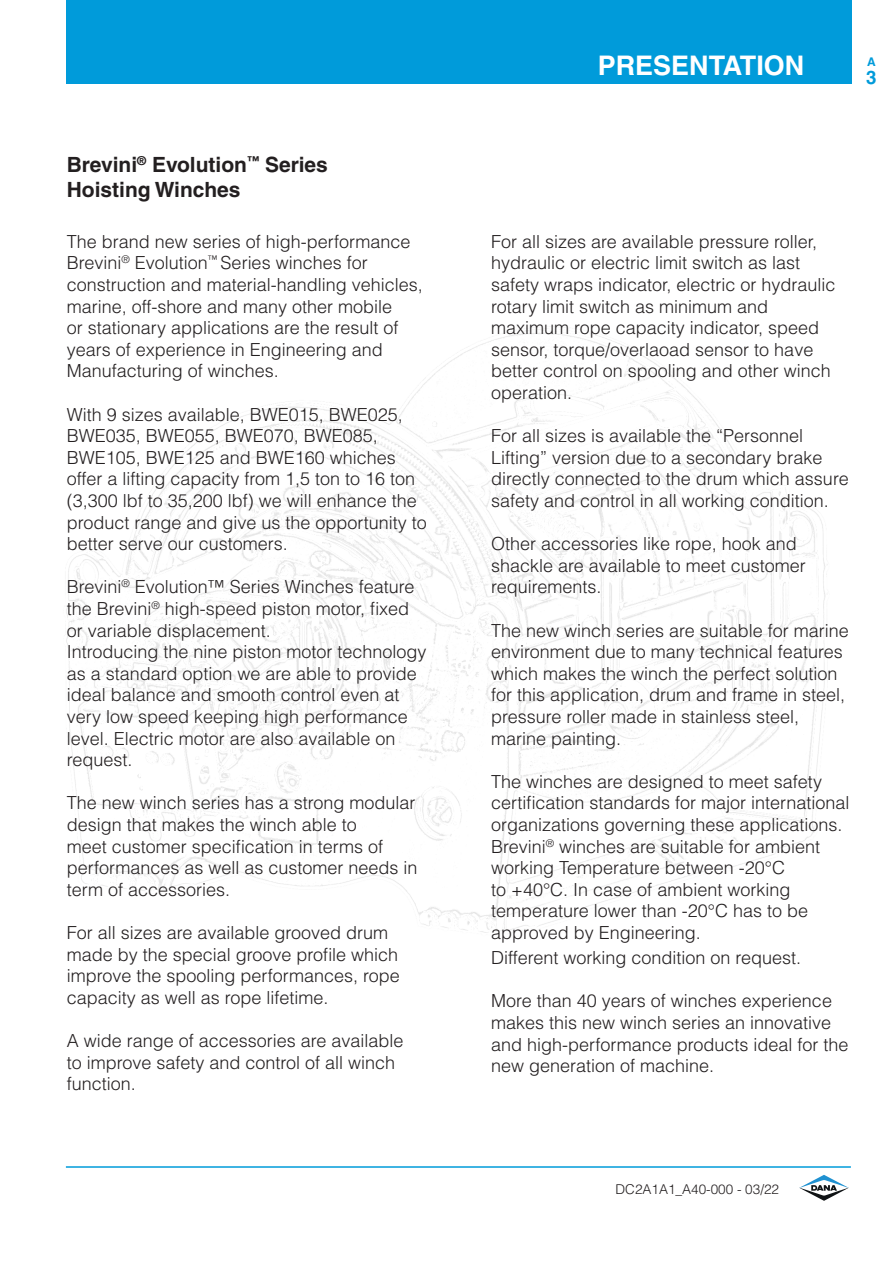
<style>
.page{position:relative;width:893px;height:1263px;background:#fff}
.page>*{position:absolute;margin:0;border:0;box-sizing:border-box;transform-origin:0 0}
.Titolo_pag_PROD{font:700 27px "Helvetica LT Std";color:#fff}
.Paragrafo_base_-_Cop{font:700 21px/25.2px "Helvetica LT Std";color:#231f20}
.t1{font:700 18.75px "Helvetica LT Std";color:#009bda}
.Paragrafo_base_-_Cop-2{font:300 18px/21.6px "Helvetica LT Std";color:#231f20}
.t2{font:300 13.5px "Helvetica LT Std";color:#231f20}
.t3{font:700 12px "Helvetica LT Std";color:#009bda}
</style>
<div class="page">
<img style="left:65px;top:328px;width:763px;height:840px">
<hr style="left:66px;top:1166px;width:785px;height:2px;background:#009bda">
<svg style="left:799px;top:1175px;width:50px;height:26px"></svg>
<div style="left:66px;top:0;width:786px;height:84px;background:#009bda"></div>
<p class="Paragrafo_base_-_Cop" style="left:67px;top:152px;width:263px">Brevini<sup>®</sup> Evolution<sup>™</sup> Series<br>Hoisting Winches</p>
<p class="Paragrafo_base_-_Cop-2" style="left:67px;top:230px;width:358px">The brand new series of high-performance Brevini<sup>®</sup> Evolution<sup>™</sup> Series winches for construction and material-handling vehicles, marine, off-shore and many other mobile<br>or stationary applications are the result of years of experience in Engineering and Manufacturing of winches.</p>
<p class="Paragrafo_base_-_Cop-2" style="left:67px;top:403px;width:362px">With 9 sizes available, BWE015, BWE025, BWE035, BWE055, BWE070, BWE085, BWE105, BWE125 and BWE160 whiches offer a lifting capacity from 1,5 ton to 16 ton (3,300 lbf to 35,200 lbf) we will enhance the product range and give us the opportunity to better serve our customers.</p>
<p class="Paragrafo_base_-_Cop-2" style="left:67px;top:576px;width:349px">Brevini<sup>®</sup> Evolution™ Series Winches feature the Brevini<sup>®</sup> high-speed piston motor, fixed or variable displacement.</p>
<p class="Paragrafo_base_-_Cop-2" style="left:67px;top:641px;width:361px">Introducing the nine piston motor technology as a standard option we are able to provide ideal balance and smooth control even at very low speed keeping high performance level. Electric motor are also available on request.</p>
<p class="Paragrafo_base_-_Cop-2" style="left:67px;top:792px;width:352px">The new winch series has a strong modular design that makes the winch able to<br>meet customer specification in terms of performances as well as customer needs in term of accessories.</p>
<p class="Paragrafo_base_-_Cop-2" style="left:67px;top:922px;width:335px">For all sizes are available grooved drum made by the special groove profile which improve the spooling performances, rope capacity as well as rope lifetime.</p>
<p class="Paragrafo_base_-_Cop-2" style="left:67px;top:1030px;width:338px">A wide range of accessories are available to improve safety and control of all winch function.</p>
<p class="Titolo_pag_PROD" style="left:598px;top:49px;width:208px">PRESENTATION</p>
<p class="t3" style="left:867px;top:54px;width:10px">A</p>
<p class="t1" style="left:866px;top:66px;width:12px">3</p>
<p class="Paragrafo_base_-_Cop-2" style="left:491px;top:230px;width:346px">For all sizes are available pressure roller, hydraulic or electric limit switch as last safety wraps indicator, electric or hydraulic rotary limit switch as minimum and maximum rope capacity indicator, speed sensor, torque/overlaoad sensor to have better control on spooling and other winch operation.</p>
<p class="Paragrafo_base_-_Cop-2" style="left:491px;top:425px;width:359px">For all sizes is available the “Personnel Lifting” version due to a secondary brake directly connected to the drum which assure safety and control in all working condition.</p>
<p class="Paragrafo_base_-_Cop-2" style="left:491px;top:533px;width:316px">Other accessories like rope, hook and shackle are available to meet customer requirements.</p>
<p class="Paragrafo_base_-_Cop-2" style="left:491px;top:619px;width:359px">The new winch series are suitable for marine environment due to many technical features which makes the winch the perfect solution for this application, drum and frame in steel, pressure roller made in stainless steel, marine painting.</p>
<p class="Paragrafo_base_-_Cop-2" style="left:491px;top:770px;width:360px">The winches are designed to meet safety certification standards for major international organizations governing these applications.</p>
<p class="Paragrafo_base_-_Cop-2" style="left:491px;top:835px;width:330px">Brevini<sup>®</sup> winches are suitable for ambient working Temperature between -20°C<br>to +40°C. In case of ambient working temperature lower than -20°C has to be approved by Engineering.</p>
<p class="Paragrafo_base_-_Cop-2" style="left:491px;top:947px;width:312px">Different working condition on request.</p>
<p class="Paragrafo_base_-_Cop-2" style="left:491px;top:990px;width:359px">More than 40 years of winches experience makes this new winch series an innovative and high-performance products ideal for the new generation of machine.</p>
<p class="t2" style="left:615px;top:1180px;width:165px">DC2A1A1_A40-000 - 03/22</p>
</div>
